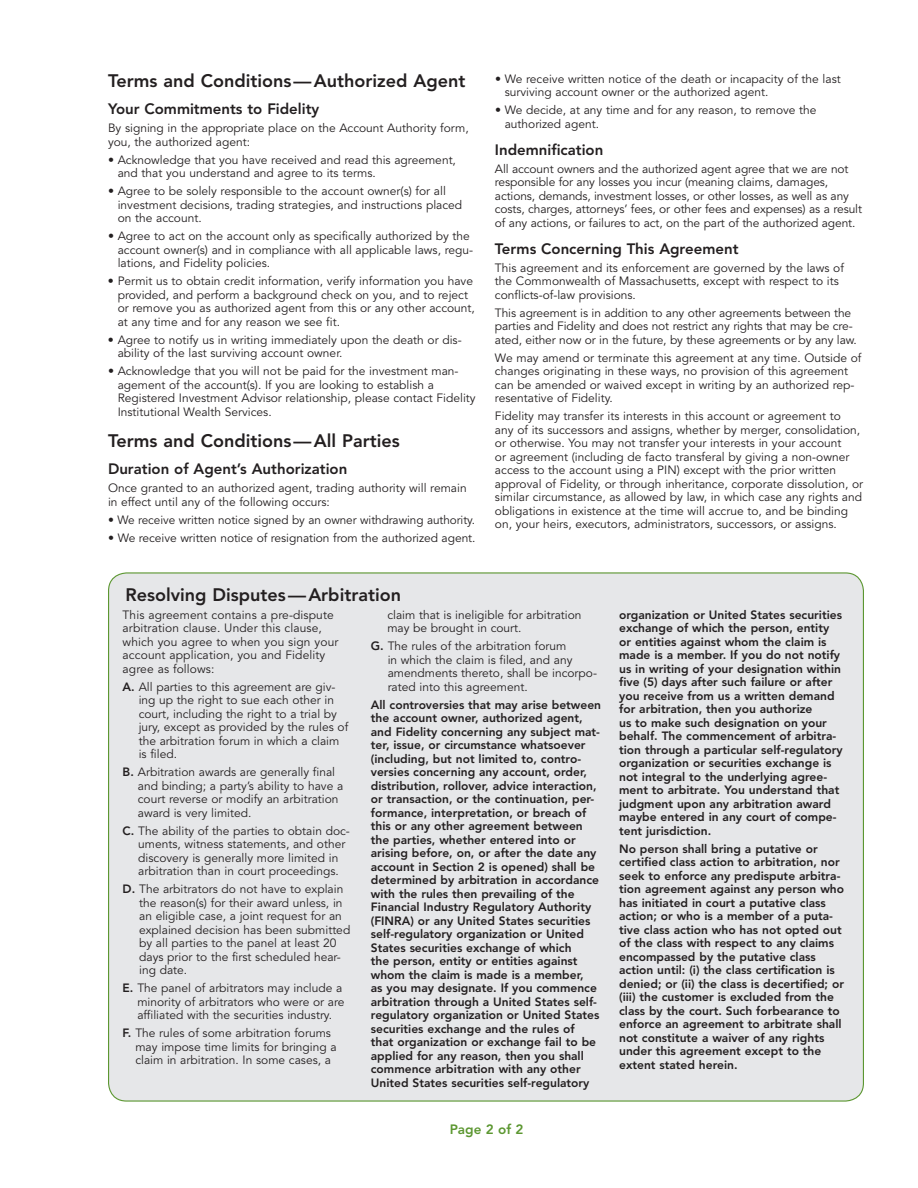
<style>
.page{position:relative;width:918px;height:1188px;background:#fff}
.page>*{position:absolute;margin:0;border:0;box-sizing:border-box;transform-origin:0 0}
.t1{font:800 18px "Avenir";color:#231f20}
.t2{font:800 15px "Avenir";color:#231f20}
.t3{font:800 13.5px "Avenir";color:#5c9731}
.t4{font:12px/13.5px "Avenir";color:#231f20}
.t5{font:800 12px/13.5px "Avenir";color:#231f20}
.s1{font-weight:800}
</style>
<div class="page">
<div style="left:109px;top:573px;width:754px;height:528px;background:#e6e7e9;border-radius:18px"></div>
<h1 class="t1" style="left:108px;top:74px;width:359px">Terms and Conditions — Authorized Agent</h1>
<p class="t2" style="left:108px;top:103px;width:213px">Your Commitments to Fidelity</p>
<p class="t4" style="left:108px;top:123px;width:362px">By signing in the appropriate place on the Account Authority form, you, the authorized agent:</p>
<p class="t4" style="left:118px;top:154px;width:340px;text-indent:-10px">• Acknowledge that you have received and read this agreement, and that you understand and agree to its terms.</p>
<p class="t4" style="left:118px;top:186px;width:346px;text-indent:-10px">• Agree to be solely responsible to the account owner(s) for all investment decisions, trading strategies, and instructions placed on the account.</p>
<p class="t4" style="left:118px;top:231px;width:357px;text-indent:-10px">• Agree to act on the account only as specifically authorized by the account owner(s) and in compliance with all applicable laws, regu&shy;lations, and Fidelity policies.</p>
<p class="t4" style="left:118px;top:276px;width:359px;text-indent:-10px">• Permit us to obtain credit information, verify information you have provided, and perform a background check on you, and to reject or remove you as authorized agent from this or any other account, at any time and for any reason we see fit.</p>
<p class="t4" style="left:118px;top:334px;width:346px;text-indent:-10px">• Agree to notify us in writing immediately upon the death or dis&shy;ability of the last surviving account owner.</p>
<p class="t4" style="left:118px;top:366px;width:360px;text-indent:-10px">• Acknowledge that you will not be paid for the investment man&shy;agement of the account(s). If you are looking to establish a Registered Investment Advisor relationship, please contact Fidelity Institutional Wealth Services.</p>
<h1 class="t1" style="left:108px;top:434px;width:293px">Terms and Conditions — All Parties</h1>
<p class="t2" style="left:108px;top:463px;width:241px">Duration of Agent’s Authorization</p>
<p class="t4" style="left:108px;top:483px;width:360px">Once granted to an authorized agent, trading authority will remain in effect until any of the following occurs:</p>
<p class="t4" style="left:108px;top:514px;width:369px">• We receive written notice signed by an owner withdrawing authority.</p>
<p class="t4" style="left:108px;top:532px;width:369px">• We receive written notice of resignation from the authorized agent.</p>
<p class="t4" style="left:505px;top:73px;width:338px;text-indent:-10px">• We receive written notice of the death or incapacity of the last surviving account owner or the authorized agent.</p>
<p class="t4" style="left:505px;top:105px;width:313px;text-indent:-10px">• We decide, at any time and for any reason, to remove the authorized agent.</p>
<p class="t2" style="left:495px;top:143px;width:110px">Indemnification</p>
<p class="t4" style="left:495px;top:163px;width:369px">All account owners and the authorized agent agree that we are not responsible for any losses you incur (meaning claims, damages, actions, demands, investment losses, or other losses, as well as any costs, charges, attorneys’ fees, or other fees and expenses) as a result of any actions, or failures to act, on the part of the authorized agent.</p>
<p class="t2" style="left:495px;top:242px;width:245px">Terms Concerning This Agreement</p>
<p class="t4" style="left:495px;top:262px;width:350px">This agreement and its enforcement are governed by the laws of the Commonwealth of Massachusetts, except with respect to its conflicts-of-law provisions.</p>
<p class="t4" style="left:495px;top:307px;width:363px">This agreement is in addition to any other agreements between the parties and Fidelity and does not restrict any rights that may be cre&shy;ated, either now or in the future, by these agreements or by any law.</p>
<p class="t4" style="left:495px;top:352px;width:368px">We may amend or terminate this agreement at any time. Outside of changes originating in these ways, no provision of this agreement can be amended or waived except in writing by an authorized rep&shy;resentative of Fidelity.</p>
<p class="t4" style="left:495px;top:411px;width:370px">Fidelity may transfer its interests in this account or agreement to<br>any of its successors and assigns, whether by merger, consolidation, or otherwise. You may not transfer your interests in your account<br>or agreement (including de facto transferal by giving a non-owner access to the account using a PIN) except with the prior written approval of Fidelity, or through inheritance, corporate dissolution, or similar circumstance, as allowed by law, in which case any rights and obligations in existence at the time will accrue to, and be binding on, your heirs, executors, administrators, successors, or assigns.</p>
<h1 class="t1" style="left:126px;top:587px;width:277px">Resolving Disputes — Arbitration</h1>
<p class="t4" style="left:123px;top:609px;width:217px">This agreement contains a pre-dispute arbitration clause. Under this clause, which you agree to when you sign your account application, you and Fidelity agree as follows:</p>
<p class="t4" style="left:139px;top:681px;width:211px;text-indent:-16px"><span class="s1">A.</span> All parties to this agreement are giv&shy;ing up the right to sue each other in court, including the right to a trial by jury, except as provided by the rules of the arbitration forum in which a claim is filed.</p>
<p class="t4" style="left:138px;top:767px;width:207px;text-indent:-15px"><span class="s1">B.</span> Arbitration awards are generally final and binding; a party’s ability to have a court reverse or modify an arbitration award is very limited.</p>
<p class="t4" style="left:138px;top:825px;width:213px;text-indent:-16px"><span class="s1">C.</span> The ability of the parties to obtain doc&shy;uments, witness statements, and other discovery is generally more limited in arbitration than in court proceedings.</p>
<p class="t4" style="left:139px;top:884px;width:213px;text-indent:-17px"><span class="s1">D.</span> The arbitrators do not have to explain the reason(s) for their award unless, in an eligible case, a joint request for an explained decision has been submitted by all parties to the panel at least 20 days prior to the first scheduled hear&shy;ing date.</p>
<p class="t4" style="left:137px;top:983px;width:209px;text-indent:-15px"><span class="s1">E.</span> The panel of arbitrators may include a minority of arbitrators who were or are affiliated with the securities industry.</p>
<p class="t4" style="left:135px;top:1028px;width:203px;text-indent:-13px"><span class="s1">F.</span> The rules of some arbitration forums may impose time limits for bringing a claim in arbitration. In some cases, a</p>
<p class="t4" style="left:387px;top:609px;width:196px">claim that is ineligible for arbitration may be brought in court.</p>
<p class="t4" style="left:388px;top:641px;width:211px;text-indent:-17px"><span class="s1">G.</span> The rules of the arbitration forum<br>in which the claim is filed, and any amendments thereto, shall be incorpo&shy;rated into this agreement.</p>
<p class="t5" style="left:371px;top:699px;width:232px">All controversies that may arise between the account owner, authorized agent, and Fidelity concerning any subject mat&shy;ter, issue, or circumstance whatsoever (including, but not limited to, contro&shy;versies concerning any account, order, distribution, rollover, advice interaction, or transaction, or the continuation, per&shy;formance, interpretation, or breach of this or any other agreement between the parties, whether entered into or arising before, on, or after the date any account in Section 2 is opened) shall be determined by arbitration in accordance with the rules then prevailing of the Financial Industry Regulatory Authority (FINRA) or any United States securities self-regulatory organization or United States securities exchange of which<br>the person, entity or entities against whom the claim is made is a member,<br>as you may designate. If you commence arbitration through a United States self&shy;regulatory organization or United States securities exchange and the rules of<br>that organization or exchange fail to be applied for any reason, then you shall commence arbitration with any other United States securities self-regulatory</p>
<p class="t3" style="left:450px;top:1124px;width:75px">Page 2 of 2</p>
<p class="t5" style="left:619px;top:609px;width:225px">organization or United States securities exchange of which the person, entity or entities against whom the claim is made is a member. If you do not notify us in writing of your designation within five (5) days after such failure or after you receive from us a written demand for arbitration, then you authorize<br>us to make such designation on your behalf. The commencement of arbitra&shy;tion through a particular self-regulatory organization or securities exchange is not integral to the underlying agree&shy;ment to arbitrate. You understand that judgment upon any arbitration award maybe entered in any court of compe&shy;tent jurisdiction.</p>
<p class="t5" style="left:619px;top:843px;width:227px">No person shall bring a putative or certified class action to arbitration, nor seek to enforce any predispute arbitra&shy;tion agreement against any person who has initiated in court a putative class action; or who is a member of a puta&shy;tive class action who has not opted out of the class with respect to any claims encompassed by the putative class action until: (i) the class certification is denied; or (ii) the class is decertified; or (iii) the customer is excluded from the class by the court. Such forbearance to enforce an agreement to arbitrate shall not constitute a waiver of any rights under this agreement except to the extent stated herein.</p>
</div>
